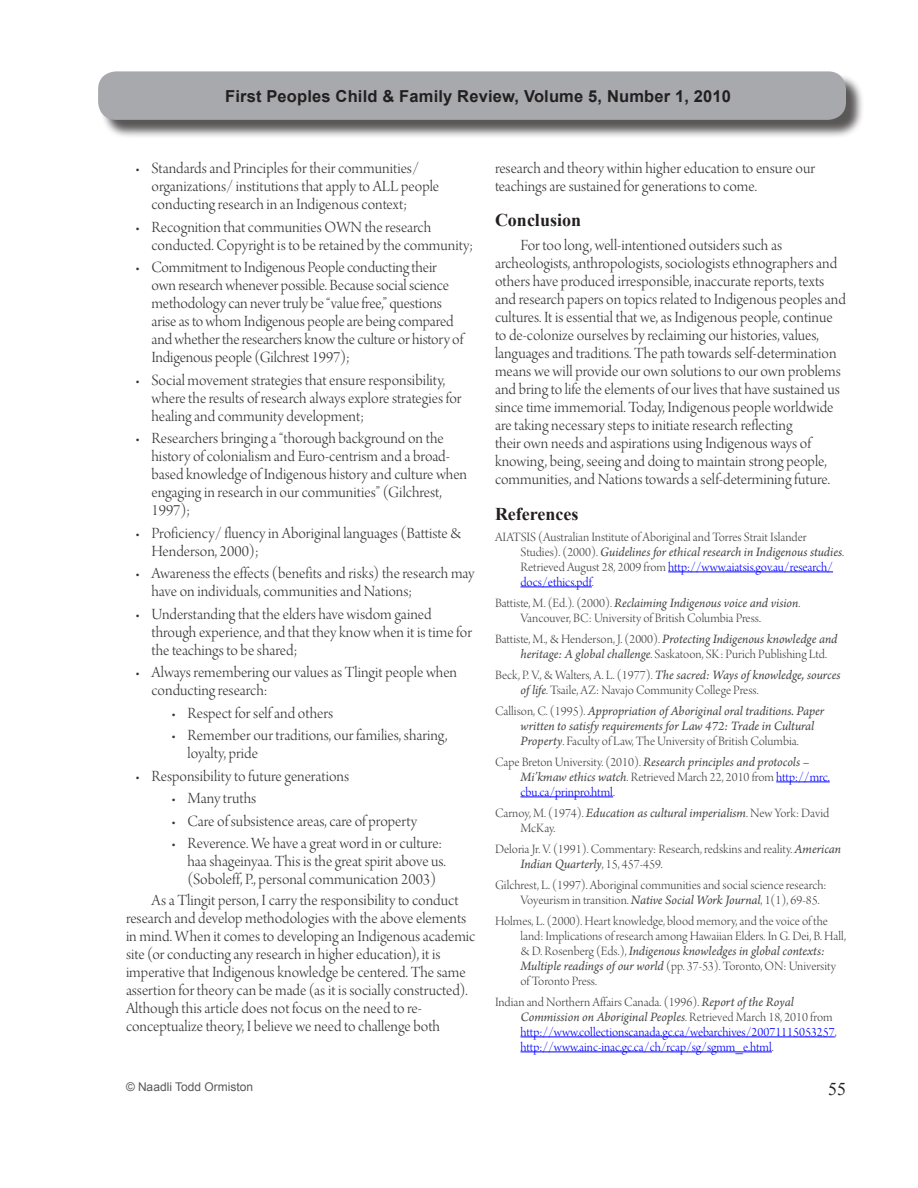
<style>
.page{position:relative;width:918px;height:1188px;background:#fff}
.page>*{position:absolute;margin:0;border:0;box-sizing:border-box;transform-origin:0 0}
.Bold_Heading{font:700 18px "Times New Roman";color:#231f20}
.t1{font:18px "Times New Roman";color:#231f20}
.Bulleted_List{font:16.5px/18px "Arno Pro Light Display";color:#383839}
.Body_Text{font:16.5px/18px "Arno Pro Light Display";color:#383839}
.t2{font:700 16.5px "Arial";letter-spacing:.01em;color:#231f20}
.Reference_Body{font:13.5px/15px "Arno Pro Light Display";color:#454647}
.Reference_Body-2{font:13.5px/15px "Arno Pro Light Display";color:#00f}
.Reference_Body-3{font:italic 13.5px/15px "Arno Pro";letter-spacing:-.005em;color:#454647}
.Copyright_Text{font:12px "Arial";color:#57585a}
.s1{font-family:"Arno Pro";font-style:italic}
.s2{color:#00f}
.s3{font-family:"Arno Pro Light Display";font-style:normal}
.s4{color:#454647}
.s5{font-family:"Arno Pro";font-style:italic;color:#454647}
.s6{color:#383839}
</style>
<div class="page">
<div style="left:100px;top:74px;width:764px;height:64px;background:#231f20;opacity:.75"></div>
<div style="left:98px;top:71px;width:748px;height:49px;background:#a8a9ad;border-radius:18px"></div>
<hr style="left:668px;top:572px;width:165px;height:1px;background:#00f">
<hr style="left:520px;top:587px;width:72px;height:1px;background:#00f">
<hr style="left:776px;top:782px;width:54px;height:1px;background:#00f">
<hr style="left:520px;top:797px;width:93px;height:1px;background:#00f">
<hr style="left:520px;top:1037px;width:315px;height:1px;background:#00f">
<hr style="left:520px;top:1052px;width:252px;height:1px;background:#00f">
<p class="t2" style="left:225px;top:85px;width:508px">First Peoples Child &amp; Family Review, Volume 5, Number 1, 2010</p>
<p class="Bulleted_List" style="left:152px;top:161px;width:289px;text-indent:-16px">• Standards and Principles for their communities/ organizations/ institutions that apply to ALL people conducting research in an Indigenous context;</p>
<p class="Bulleted_List" style="left:152px;top:219px;width:323px;text-indent:-16px">• Recognition that communities OWN the research conducted. Copyright is to be retained by the community;</p>
<p class="Bulleted_List" style="left:152px;top:260px;width:313px;text-indent:-16px">• Commitment to Indigenous People conducting their own research whenever possible. Because social science methodology can never truly be “value free,” questions arise as to whom Indigenous people are being compared and whether the researchers know the culture or history of Indigenous people (Gilchrest 1997);</p>
<p class="Bulleted_List" style="left:152px;top:372px;width:312px;text-indent:-16px">• Social movement strategies that ensure responsibility, where the results of research always explore strategies for healing and community development;</p>
<p class="Bulleted_List" style="left:152px;top:431px;width:317px;text-indent:-16px">• Researchers bringing a “thorough background on the history of colonialism and Euro-centrism and a broad&shy;based knowledge of Indigenous history and culture when engaging in research in our communities” (Gilchrest, 1997);</p>
<p class="Bulleted_List" style="left:152px;top:525px;width:312px;text-indent:-16px">• Proficiency/ fluency in Aboriginal languages (Battiste &amp;<br>Henderson, 2000);</p>
<p class="Bulleted_List" style="left:152px;top:566px;width:325px;text-indent:-16px">• Awareness the effects (benefits and risks) the research may have on individuals, communities and Nations;</p>
<p class="Bulleted_List" style="left:152px;top:606px;width:322px;text-indent:-16px">• Understanding that the elders have wisdom gained through experience, and that they know when it is time for the teachings to be shared;</p>
<p class="Bulleted_List" style="left:152px;top:665px;width:307px;text-indent:-16px">• Always remembering our values as Tlingit people when conducting research:</p>
<p class="Bulleted_List" style="left:171px;top:705px;width:164px">• Respect for self and others</p>
<p class="Bulleted_List" style="left:188px;top:728px;width:262px;text-indent:-16px">• Remember our traditions, our families, sharing, loyalty, pride</p>
<p class="Bulleted_List" style="left:135px;top:768px;width:216px">• Responsibility to future generations</p>
<p class="Bulleted_List" style="left:171px;top:791px;width:87px">• Many truths</p>
<p class="Bulleted_List" style="left:171px;top:813px;width:248px">• Care of subsistence areas, care of property</p>
<p class="Bulleted_List" style="left:188px;top:836px;width:260px;text-indent:-16px">• Reverence. We have a great word in or culture: haa shageinyaa. This is the great spirit above us. (Soboleff, P., personal communication 2003)</p>
<p class="Body_Text" style="left:126px;top:893px;width:351px;text-indent:26px">As a Tlingit person, I carry the responsibility to conduct research and develop methodologies with the above elements in mind. When it comes to developing an Indigenous academic site (or conducting any research in higher education), it is imperative that Indigenous knowledge be centered. The same assertion for theory can be made (as it is socially constructed).<br>Although this article does not focus on the need to re&shy;conceptualize theory, I believe we need to challenge both</p>
<p class="Copyright_Text" style="left:126px;top:1079px;width:129px">© Naadli Todd Ormiston</p>
<p class="Body_Text" style="left:495px;top:161px;width:322px">research and theory within higher education to ensure our teachings are sustained for generations to come.</p>
<p class="Bold_Heading" style="left:495px;top:208px;width:88px">Conclusion</p>
<p class="Body_Text" style="left:495px;top:238px;width:353px;text-indent:26px">For too long, well-intentioned outsiders such as archeologists, anthropologists, sociologists ethnographers and others have produced irresponsible, inaccurate reports, texts and research papers on topics related to Indigenous peoples and cultures. It is essential that we, as Indigenous people, continue to de-colonize ourselves by reclaiming our histories, values, languages and traditions. The path towards self-determination means we will provide our own solutions to our own problems and bring to life the elements of our lives that have sustained us since time immemorial. Today, Indigenous people worldwide are taking necessary steps to initiate research reflecting<br>their own needs and aspirations using Indigenous ways of knowing, being, seeing and doing to maintain strong people, communities, and Nations towards a self-determining future.</p>
<p class="Bold_Heading" style="left:495px;top:501px;width:85px">References</p>
<p class="Reference_Body" style="left:520px;top:530px;width:325px;text-indent:-26px">AIATSIS (Australian Institute of Aboriginal and Torres Strait Islander Studies). (2000). <span class="s1">Guidelines for ethical research in Indigenous studies</span>.<br>Retrieved August 28, 2009 from <span class="s2">http://www.aiatsis.gov.au/research/ docs/ethics.pdf</span>.</p>
<p class="Reference_Body" style="left:520px;top:596px;width:281px;text-indent:-26px">Battiste, M. (Ed.). (2000). <span class="s1">Reclaiming Indigenous voice and vision</span>.<br>Vancouver, BC: University of British Columbia Press.</p>
<p class="Reference_Body" style="left:520px;top:632px;width:318px;text-indent:-26px">Battiste, M., &amp; Henderson, J. (2000). <span class="s1">Protecting Indigenous knowledge and heritage: A global challenge</span>. Saskatoon, SK: Purich Publishing Ltd.</p>
<p class="Reference_Body" style="left:520px;top:668px;width:322px;text-indent:-26px">Beck, P. V., &amp; Walters, A. L. (1977). <span class="s1">The sacred: Ways of knowledge, sources of life</span>. Tsaile, AZ: Navajo Community College Press.</p>
<p class="Reference_Body-3" style="left:520px;top:704px;width:305px;text-indent:-26px"><span class="s3">Callison, C. (1995).</span> Appropriation of Aboriginal oral traditions. Paper written to satisfy requirements for Law 472: Trade in Cultural<br>Property<span class="s3">. Faculty of Law, The University of British Columbia.</span></p>
<p class="Reference_Body" style="left:520px;top:755px;width:311px;text-indent:-26px">Cape Breton University. (2010). <span class="s1">Research principles and protocols –<br>Mi’kmaw ethics watch</span>. Retrieved March 22, 2010 from <span class="s2">http://mrc. cbu.ca/prinpro.html</span>.</p>
<p class="Reference_Body" style="left:521px;top:806px;width:310px;text-indent:-26px">Carnoy, M. (1974). <span class="s1">Education as cultural imperialism</span>. New York: David<br>McKay.</p>
<p class="Reference_Body" style="left:521px;top:842px;width:322px;text-indent:-26px">Deloria Jr. V. (1991). Commentary: Research, redskins and reality. <span class="s1">American<br>Indian Quarterly</span>, 15, 457-459.</p>
<p class="Reference_Body" style="left:521px;top:878px;width:307px;text-indent:-26px">Gilchrest, L. (1997). Aboriginal communities and social science research:<br>Voyeurism in transition. <span class="s1">Native Social Work Journal</span>, 1(1), 69-85.</p>
<p class="Reference_Body" style="left:521px;top:914px;width:327px;text-indent:-26px">Holmes, L. (2000). Heart knowledge, blood memory, and the voice of the land: Implications of research among Hawaiian Elders. In G. Dei, B. Hall, &amp; D. Rosenberg (Eds.), <span class="s1">Indigenous knowledges in global contexts:<br>Multiple readings of our world</span> (pp. 37-53). Toronto, ON: University of Toronto Press.</p>
<p class="Reference_Body-2" style="left:521px;top:995px;width:318px;text-indent:-26px"><span class="s4">Indian and Northern Affairs Canada. (1996).</span> <span class="s5">Report of the Royal Commission on Aboriginal Peoples</span><span class="s4">. Retrieved March 18, 2010 from </span>http://www.collectionscanada.gc.ca/webarchives/20071115053257<span class="s6">, </span>http://www.ainc-inac.gc.ca/ch/rcap/sg/sgmm_e.html<span class="s4">.</span></p>
<p class="t1" style="left:828px;top:1077px;width:19px">55</p>
</div>
